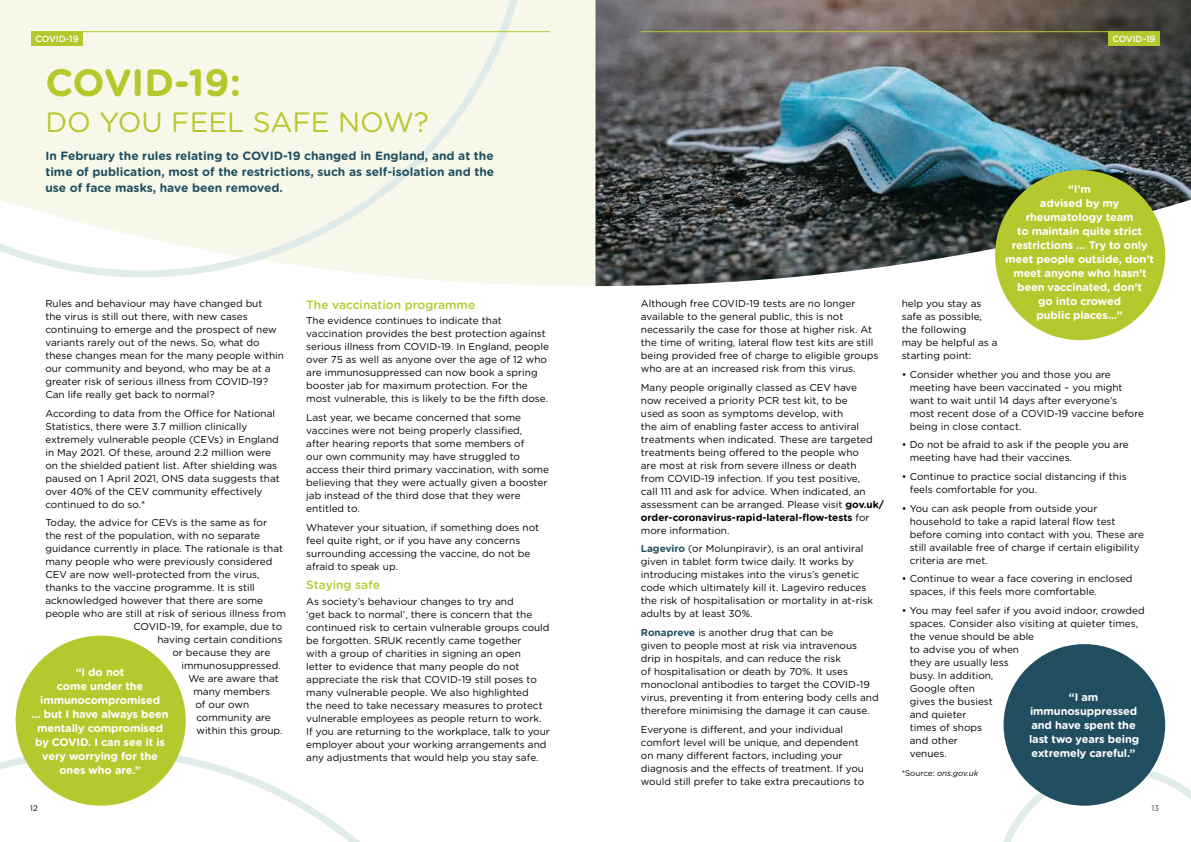
<style>
.page{position:relative;width:1191px;height:842px;background:#fff}
.page>*{position:absolute;margin:0;border:0;box-sizing:border-box;transform-origin:0 0}
.t1{font:700 38px "Gotham Rounded";color:#b5c82d}
.t2{font:28px "Gotham Rounded";color:#b5c82d}
.t3{font:700 12px/16px "Gotham Rounded";color:#214f61;text-align:justify}
.t4{font:500 12px "Gotham Rounded";color:#b5c82d}
.t5{font:700 11px/14px "Gotham Rounded";letter-spacing:-.01em;color:#fff;text-align:center}
.t6{font:10px/13px "Gotham Rounded";color:#000}
.t7{font:500 9px "Gotham Rounded";color:#fff}
.t8{font:italic 8px "Gotham Rounded";color:#000}
.t9{font:8px "Gotham Rounded";color:#000}
.t10{font:8px "Gotham Rounded";color:#214f61}
.s1{font-weight:700}
.s2{font-weight:700;color:#214f61}
.s3{font-style:normal}
</style>
<div class="page">
<svg style="left:0;top:748px;width:360px;height:94px"></svg>
<svg style="left:133px;top:0;width:462px;height:286px;background:#f8f8ec"></svg>
<img style="left:595px;top:0;width:596px;height:286px">
<svg style="left:0;top:0;width:532px;height:277px;background:#f7f8eb"></svg>
<svg style="left:1003px;top:767px;width:188px;height:75px"></svg>
<div style="left:1003px;top:644px;width:162px;height:162px;background:#214f61;border-radius:50%"></div>
<div style="left:16px;top:636px;width:170px;height:170px;background:#b5c82d;border-radius:50%"></div>
<div style="left:995px;top:170px;width:170px;height:170px;background:#b5c82d;border-radius:50%"></div>
<hr style="left:31px;top:31px;width:519px;height:1px;background:#b5c82d">
<hr style="left:641px;top:31px;width:518px;height:1px;background:#b5c82d">
<div style="left:1108px;top:31px;width:51px;height:15px;background:#b5c82d"></div>
<div style="left:31px;top:31px;width:52px;height:15px;background:#b5c82d"></div>
<p class="t7" style="left:35px;top:32px;width:45px">COVID-19</p>
<p class="t7" style="left:1112px;top:32px;width:45px">COVID-19</p>
<p class="t7" style="left:1107px;top:32px;width:45px">COVID-19</p>
<h1 class="t1" style="left:45px;top:55px;width:197px">COVID-19:</h1>
<h2 class="t2" style="left:45px;top:103px;width:385px">DO YOU FEEL SAFE NOW?</h2>
<p class="t3" style="left:45px;top:147px;width:450px">In February the rules relating to COVID-19 changed in England, and at the time of publication, most of the restrictions, such as self-isolation and the use of face masks, have been removed.</p>
<p class="t6" style="left:45px;top:296px;width:240px">Rules and behaviour may have changed but<br>the virus is still out there, with new cases continuing to emerge and the prospect of new variants rarely out of the news. So, what do these changes mean for the many people within our community and beyond, who may be at a greater risk of serious illness from COVID-19?<br>Can life really get back to normal?</p>
<p class="t6" style="left:45px;top:406px;width:236px">According to data from the Office for National Statistics, there were 3.7 million clinically extremely vulnerable people (CEVs) in England in May 2021. Of these, around 2.2 million were on the shielded patient list. After shielding was paused on 1 April 2021, ONS data suggests that over 40% of the CEV community effectively continued to do so.*</p>
<p class="t6" style="left:45px;top:516px;width:223px">Today, the advice for CEVs is the same as for</p>
<p class="t6" style="left:45px;top:529px;width:216px">the rest of the population, with no separate</p>
<p class="t6" style="left:45px;top:542px;width:239px">guidance currently in place. The rationale is that</p>
<p class="t6" style="left:45px;top:555px;width:229px">many people who were previously considered</p>
<p class="t6" style="left:45px;top:568px;width:216px">CEV are now well-protected from the virus,</p>
<p class="t6" style="left:45px;top:581px;width:211px">thanks to the vaccine programme. It is still</p>
<p class="t6" style="left:45px;top:594px;width:219px">acknowledged however that there are some</p>
<p class="t6" style="left:45px;top:607px;width:242px">people who are still at risk of serious illness from</p>
<p class="t6" style="left:133px;top:620px;width:150px">COVID-19, for example, due to</p>
<p class="t6" style="left:157px;top:633px;width:126px">having certain conditions</p>
<p class="t6" style="left:172px;top:646px;width:99px">or because they are</p>
<p class="t6" style="left:181px;top:659px;width:101px">immunosuppressed.</p>
<p class="t6" style="left:188px;top:672px;width:92px">We are aware that</p>
<p class="t6" style="left:193px;top:685px;width:78px">many members</p>
<p class="t6" style="left:195px;top:698px;width:55px">of our own</p>
<p class="t6" style="left:196px;top:711px;width:76px">community are</p>
<p class="t6" style="left:196px;top:724px;width:88px">within this group.</p>
<p class="t5" style="left:32px;top:665px;width:139px">“I do not<br>come under the immunocompromised<br>... but I have always been mentally compromised by COVID. I can see it is very worrying for the ones who are.”</p>
<p class="t4" style="left:306px;top:296px;width:170px">The vaccination programme</p>
<p class="t6" style="left:306px;top:314px;width:244px">The evidence continues to indicate that vaccination provides the best protection against serious illness from COVID-19. In England, people over 75 as well as anyone over the age of 12 who are immunosuppressed can now book a spring booster jab for maximum protection. For the most vulnerable, this is likely to be the fifth dose.</p>
<p class="t6" style="left:306px;top:411px;width:244px">Last year, we became concerned that some vaccines were not being properly classified,<br>after hearing reports that some members of<br>our own community may have struggled to access their third primary vaccination, with some believing that they were actually given a booster jab instead of the third dose that they were entitled to.</p>
<p class="t6" style="left:306px;top:520px;width:234px">Whatever your situation, if something does not feel quite right, or if you have any concerns surrounding accessing the vaccine, do not be afraid to speak up.</p>
<p class="t4" style="left:306px;top:577px;width:75px">Staying safe</p>
<p class="t6" style="left:306px;top:595px;width:245px">As society’s behaviour changes to try and<br>‘get back to normal’, there is concern that the continued risk to certain vulnerable groups could be forgotten. SRUK recently came together<br>with a group of charities in signing an open letter to evidence that many people do not appreciate the risk that COVID-19 still poses to many vulnerable people. We also highlighted<br>the need to take necessary measures to protect vulnerable employees as people return to work.<br>If you are returning to the workplace, talk to your employer about your working arrangements and any adjustments that would help you stay safe.</p>
<p class="t6" style="left:641px;top:296px;width:239px">Although free COVID-19 tests are no longer available to the general public, this is not necessarily the case for those at higher risk. At the time of writing, lateral flow test kits are still being provided free of charge to eligible groups who are at an increased risk from this virus.</p>
<p class="t6" style="left:641px;top:380px;width:245px">Many people originally classed as CEV have<br>now received a priority PCR test kit, to be<br>used as soon as symptoms develop, with<br>the aim of enabling faster access to antiviral treatments when indicated. These are targeted treatments being offered to the people who<br>are most at risk from severe illness or death<br>from COVID-19 infection. If you test positive,<br>call 111 and ask for advice. When indicated, an assessment can be arranged. Please visit <span class="s1">gov.uk/ order-coronavirus-rapid-lateral-flow-tests</span> for more information.</p>
<p class="t6" style="left:641px;top:542px;width:234px"><span class="s2">Lageviro</span> (or Molunpiravir), is an oral antiviral given in tablet form twice daily. It works by introducing mistakes into the virus’s genetic code which ultimately kill it. Lageviro reduces the risk of hospitalisation or mortality in at-risk adults by at least 30%.</p>
<p class="t6" style="left:641px;top:625px;width:239px"><span class="s2">Ronapreve</span> is another drug that can be<br>given to people most at risk via intravenous drip in hospitals, and can reduce the risk<br>of hospitalisation or death by 70%. It uses monoclonal antibodies to target the COVID-19 virus, preventing it from entering body cells and therefore minimising the damage it can cause.</p>
<p class="t6" style="left:641px;top:722px;width:225px">Everyone is different, and your individual comfort level will be unique, and dependent on many different factors, including your diagnosis and the effects of treatment. If you would still prefer to take extra precautions to</p>
<p class="t5" style="left:1005px;top:181px;width:150px">“I’m<br>advised by my rheumatology team<br>to maintain quite strict restrictions ... Try to only meet people outside, don’t meet anyone who hasn’t been vaccinated, don’t<br>go into crowed<br>public places...”</p>
<p class="t6" style="left:901px;top:296px;width:97px">help you stay as safe as possible, the following<br>may be helpful as a starting point:</p>
<p class="t6" style="left:909px;top:367px;width:236px;text-indent:-8px">• Consider whether you and those you are meeting have been vaccinated – you might want to wait until 14 days after everyone’s most recent dose of a COVID-19 vaccine before being in close contact.</p>
<p class="t6" style="left:909px;top:438px;width:221px;text-indent:-8px">• Do not be afraid to ask if the people you are meeting have had their vaccines.</p>
<p class="t6" style="left:909px;top:469px;width:218px;text-indent:-8px">• Continue to practice social distancing if this feels comfortable for you.</p>
<p class="t6" style="left:909px;top:501px;width:236px;text-indent:-8px">• You can ask people from outside your household to take a rapid lateral flow test before coming into contact with you. These are still available free of charge if certain eligibility criteria are met.</p>
<p class="t6" style="left:909px;top:572px;width:224px;text-indent:-8px">• Continue to wear a face covering in enclosed spaces, if this feels more comfortable.</p>
<p class="t6" style="left:909px;top:603px;width:236px;text-indent:-8px">• You may feel safer if you avoid indoor, crowded spaces. Consider also visiting at quieter times, the venue should be able<br>to advise you of when<br>they are usually less<br>busy. In addition,<br>Google often<br>gives the busiest<br>and quieter<br>times of shops<br>and other<br>venues.</p>
<p class="t8" style="left:901px;top:767px;width:78px"><span class="s3">*Source:</span> ons.gov.uk</p>
<p class="t5" style="left:1029px;top:690px;width:112px">“I am immunosuppressed and have spent the last two years being extremely careful.”</p>
<p class="t9" style="left:30px;top:802px;width:9px">12</p>
<p class="t10" style="left:1151px;top:802px;width:9px">13</p>
</div>
